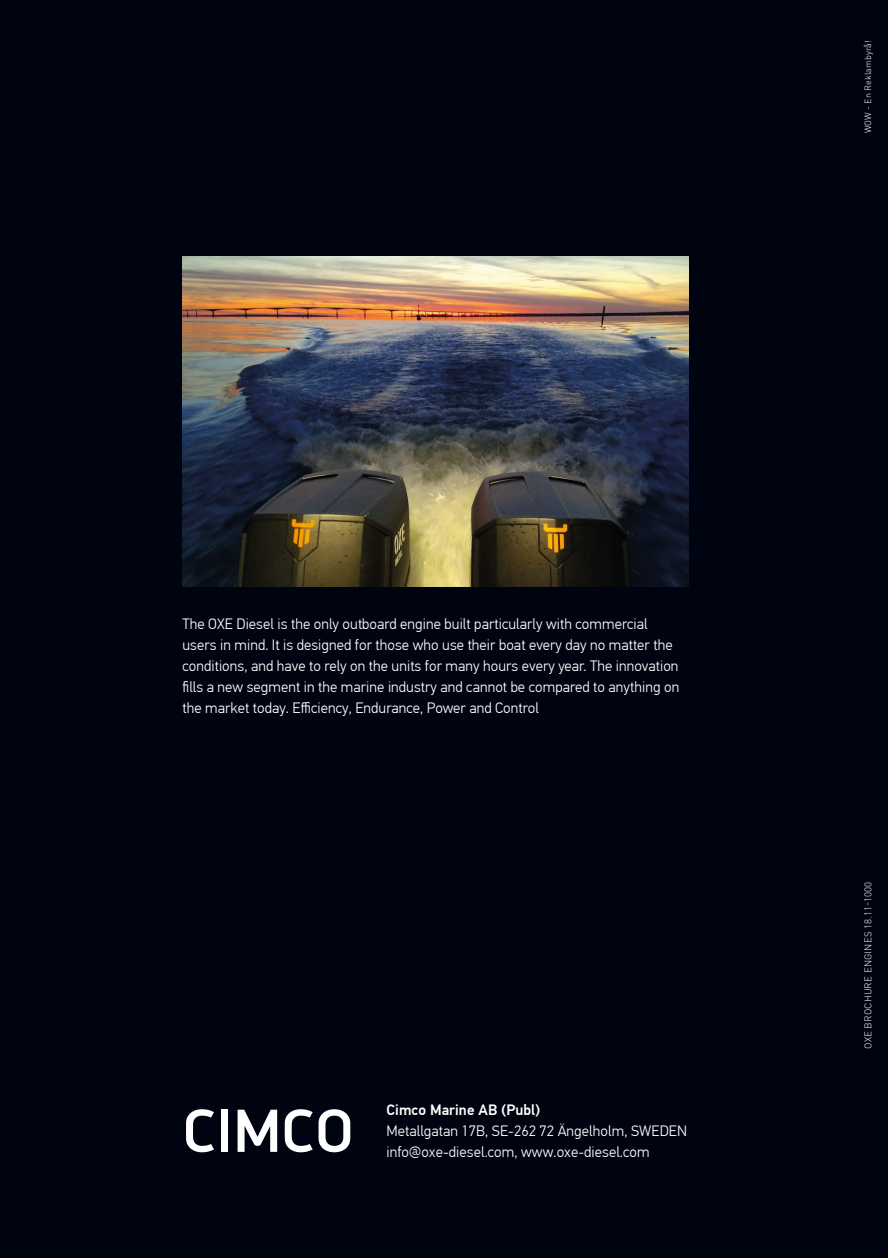
<style>
.page{position:relative;width:888px;height:1258px;background:#000310}
.page>*{position:absolute;margin:0;border:0;box-sizing:border-box;transform-origin:0 0}
.t1{font:300 15px/21px "PF Din Text Pro";letter-spacing:.005em;color:#fff}
.t2{font:500 15px "PF Din Text Pro";letter-spacing:.005em;color:#fff}
.t3{font:300 9.75px "DIN Pro";letter-spacing:.015em;color:#fff}
.t4{font:300 9px "DIN Pro";letter-spacing:.005em;color:#fff}
</style>
<div class="page">
<img style="left:182px;top:256px;width:506px;height:330px">
<svg style="left:285px;top:1109px;width:28px;height:43px"></svg>
<svg style="left:186px;top:1109px;width:28px;height:43px"></svg>
<div style="left:221px;top:1109px;width:7px;height:43px;background:#fff"></div>
<svg style="left:238px;top:1109px;width:39px;height:43px"></svg>
<svg style="left:319px;top:1109px;width:31px;height:43px"></svg>
<p class="t4" style="left:862px;top:133px;width:95px;rotate:-90deg">WOW - En Reklambyrå!</p>
<p class="t1" style="left:182px;top:613px;width:498px">The OXE Diesel is the only outboard engine built particularly with commercial users in mind. It is designed for those who use their boat every day no matter the conditions, and have to rely on the units for many hours every year. The innovation fills a new segment in the marine industry and cannot be compared to anything on the market today. Efficiency, Endurance, Power and Control</p>
<p class="t2" style="left:387px;top:1101px;width:155px">Cimco Marine AB (Publ)</p>
<p class="t1" style="left:387px;top:1121px;width:302px">Metallgatan 17B, SE-262 72 Ängelholm, SWEDEN info@oxe-diesel.com, www.oxe-diesel.com</p>
<p class="t3" style="left:861px;top:1049px;width:169px;rotate:-90deg">OXE BROCHURE ENGINES 18.11-1000</p>
</div>
